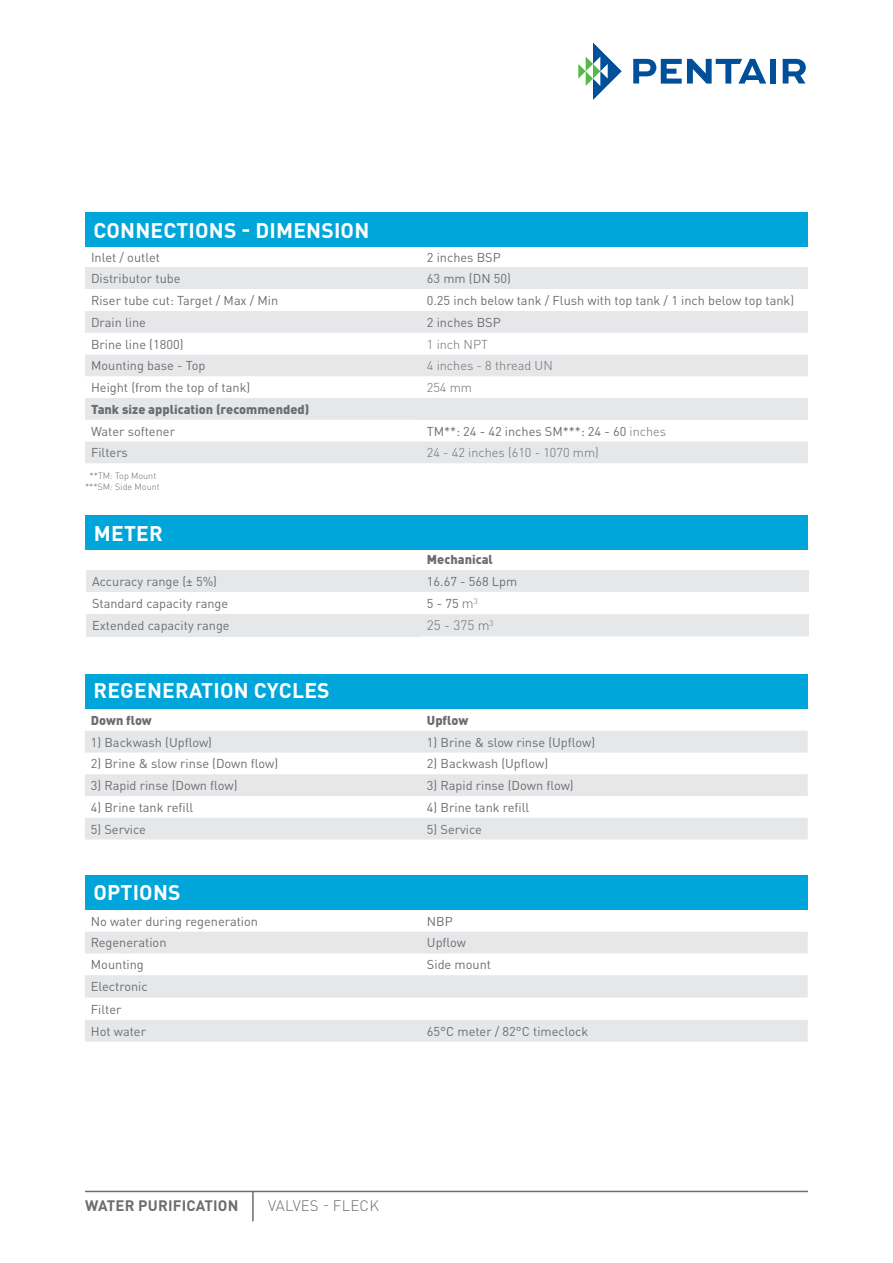
<style>
.page{position:relative;width:893px;height:1263px;background:#fff}
.page>*{position:absolute;margin:0;border:0;box-sizing:border-box;transform-origin:0 0}
.t1{font:700 21px "DIN Pro";letter-spacing:.01em;color:#fff}
.t2{font:700 15px "DIN Pro";letter-spacing:.01em;color:#6c6d70}
.t3{font:300 15px "DIN Pro";letter-spacing:.01em;color:#6c6d70}
.t4{font:300 13.5px "DIN Pro";color:#6c6d70}
.t5{font:12.75px/22.2px "DIN Pro";color:#6c6d70}
.t6{font:900 12.75px "DIN Pro";color:#6c6d70}
.t7{font:300 12.75px "DIN Pro";color:#6c6d70}
.t8{font:300 9px/10.8px "DIN Pro";color:#6c6d70;text-align:center}
.s1{font-weight:300}
.s2{font-weight:300;font-size:13.5px}
</style>
<div class="page">
<svg style="left:578px;top:43px;width:44px;height:57px"></svg>
<svg style="left:633px;top:59px;width:133px;height:25px"></svg>
<div style="left:770px;top:59px;width:6px;height:25px;background:#014e99"></div>
<svg style="left:783px;top:59px;width:23px;height:25px"></svg>
<hr style="left:85px;top:1191px;width:723px;height:1px;background:#6c6d70">
<hr style="left:252px;top:1191px;width:2px;height:30px;background:#6c6d70">
<div style="left:85px;top:213px;width:723px;height:34px;background:#00a5da"></div>
<div style="left:85px;top:268px;width:336px;height:21px;background:#e6e7e9"></div>
<div style="left:421px;top:268px;width:387px;height:21px;background:#e6e7e9"></div>
<svg style="left:85px;top:311px;width:723px;height:152px;fill:#e6e7e9"></svg>
<div style="left:421px;top:398px;width:387px;height:22px;background:#e6e7e9"></div>
<div style="left:85px;top:515px;width:723px;height:34px;background:#00a5da"></div>
<div style="left:86px;top:570px;width:335px;height:22px;background:#e6e7e9"></div>
<svg style="left:421px;top:570px;width:388px;height:66px"></svg>
<div style="left:86px;top:614px;width:335px;height:22px;background:#e6e7e9"></div>
<div style="left:85px;top:674px;width:723px;height:34px;background:#00a5da"></div>
<svg style="left:85px;top:731px;width:723px;height:108px;fill:#e6e7e9"></svg>
<div style="left:85px;top:876px;width:723px;height:34px;background:#00a5da"></div>
<svg style="left:85px;top:932px;width:723px;height:109px"></svg>
<h1 class="t1" style="left:93px;top:213px;width:277px">CONNECTIONS - DIMENSION</h1>
<p class="t5" style="left:91px;top:245px;width:71px">Inlet / outlet</p>
<p class="t5" style="left:427px;top:245px;width:75px">2 inches BSP</p>
<p class="t5" style="left:91px;top:266px;width:91px">Distributor tube</p>
<p class="t5" style="left:427px;top:266px;width:86px">63 mm (DN 50)</p>
<p class="t5" style="left:91px;top:288px;width:189px">Riser tube cut: Target / Max / Min</p>
<p class="t5" style="left:427px;top:288px;width:369px">0.25 inch below tank / Flush with top tank / 1 inch below top tank)</p>
<p class="t5" style="left:91px;top:310px;width:56px">Drain line</p>
<p class="t5" style="left:427px;top:310px;width:75px">2 inches BSP</p>
<p class="t5" style="left:91px;top:332px;width:94px">Brine line (1800)</p>
<p class="t7" style="left:427px;top:334px;width:62px">1 inch NPT</p>
<p class="t5" style="left:91px;top:353px;width:116px">Mounting base - Top</p>
<p class="t7" style="left:427px;top:356px;width:127px">4 inches - 8 thread UN</p>
<p class="t5" style="left:91px;top:375px;width:161px">Height (from the top of tank)</p>
<p class="t7" style="left:427px;top:378px;width:47px">254 mm</p>
<p class="t6" style="left:91px;top:398px;width:220px">Tank size application (recommended)</p>
<p class="t5" style="left:91px;top:418px;width:85px">Water softener</p>
<p class="t5" style="left:427px;top:418px;width:241px">TM**: 24 - 42 inches SM***: 24 - 60 <span class="s1">inches</span></p>
<p class="t5" style="left:91px;top:440px;width:38px">Filters</p>
<p class="t7" style="left:427px;top:443px;width:173px">24 - 42 inches (610 - 1070 mm)</p>
<p class="t8" style="left:85px;top:470px;width:76px">**TM: Top Mount ***SM: Side Mount</p>
<h1 class="t1" style="left:94px;top:516px;width:71px">METER</h1>
<p class="t6" style="left:427px;top:548px;width:67px">Mechanical</p>
<p class="t5" style="left:92px;top:569px;width:127px">Accuracy range (± 5%)</p>
<p class="t5" style="left:427px;top:569px;width:92px">16.67 - 568 Lpm</p>
<p class="t5" style="left:92px;top:591px;width:138px">Standard capacity range</p>
<p class="t5" style="left:427px;top:591px;width:52px">5 - 75 <span class="s2">m</span><sup>3</sup></p>
<p class="t5" style="left:92px;top:613px;width:139px">Extended capacity range</p>
<p class="t4" style="left:427px;top:615px;width:68px">25 - 375 m<sup>3</sup></p>
<h1 class="t1" style="left:93px;top:673px;width:238px">REGENERATION CYCLES</h1>
<p class="t6" style="left:91px;top:709px;width:63px">Down flow</p>
<p class="t6" style="left:427px;top:709px;width:43px">Upflow</p>
<p class="t5" style="left:91px;top:730px;width:123px">1) Backwash (Upflow)</p>
<p class="t5" style="left:427px;top:730px;width:170px">1) Brine &amp; slow rinse (Upflow)</p>
<p class="t5" style="left:91px;top:751px;width:189px">2) Brine &amp; slow rinse (Down flow)</p>
<p class="t5" style="left:427px;top:751px;width:123px">2) Backwash (Upflow)</p>
<p class="t5" style="left:91px;top:773px;width:148px">3) Rapid rinse (Down flow)</p>
<p class="t5" style="left:427px;top:773px;width:148px">3) Rapid rinse (Down flow)</p>
<p class="t5" style="left:91px;top:795px;width:104px">4) Brine tank refill</p>
<p class="t5" style="left:427px;top:795px;width:104px">4) Brine tank refill</p>
<p class="t5" style="left:91px;top:816px;width:56px">5) Service</p>
<p class="t5" style="left:427px;top:816px;width:56px">5) Service</p>
<h1 class="t1" style="left:93px;top:875px;width:89px">OPTIONS</h1>
<p class="t5" style="left:91px;top:909px;width:169px">No water during regeneration</p>
<p class="t5" style="left:427px;top:909px;width:27px">NBP</p>
<p class="t5" style="left:91px;top:930px;width:77px">Regeneration</p>
<p class="t5" style="left:427px;top:930px;width:41px">Upflow</p>
<p class="t5" style="left:91px;top:952px;width:55px">Mounting</p>
<p class="t5" style="left:427px;top:952px;width:66px">Side mount</p>
<p class="t5" style="left:91px;top:974px;width:58px">Electronic<br>Filter<br>Hot water</p>
<p class="t5" style="left:427px;top:1019px;width:163px">65°C meter / 82°C timeclock</p>
<p class="t2" style="left:85px;top:1193px;width:155px">WATER PURIFICATION</p>
<p class="t3" style="left:268px;top:1194px;width:112px">VALVES - FLECK</p>
</div>
